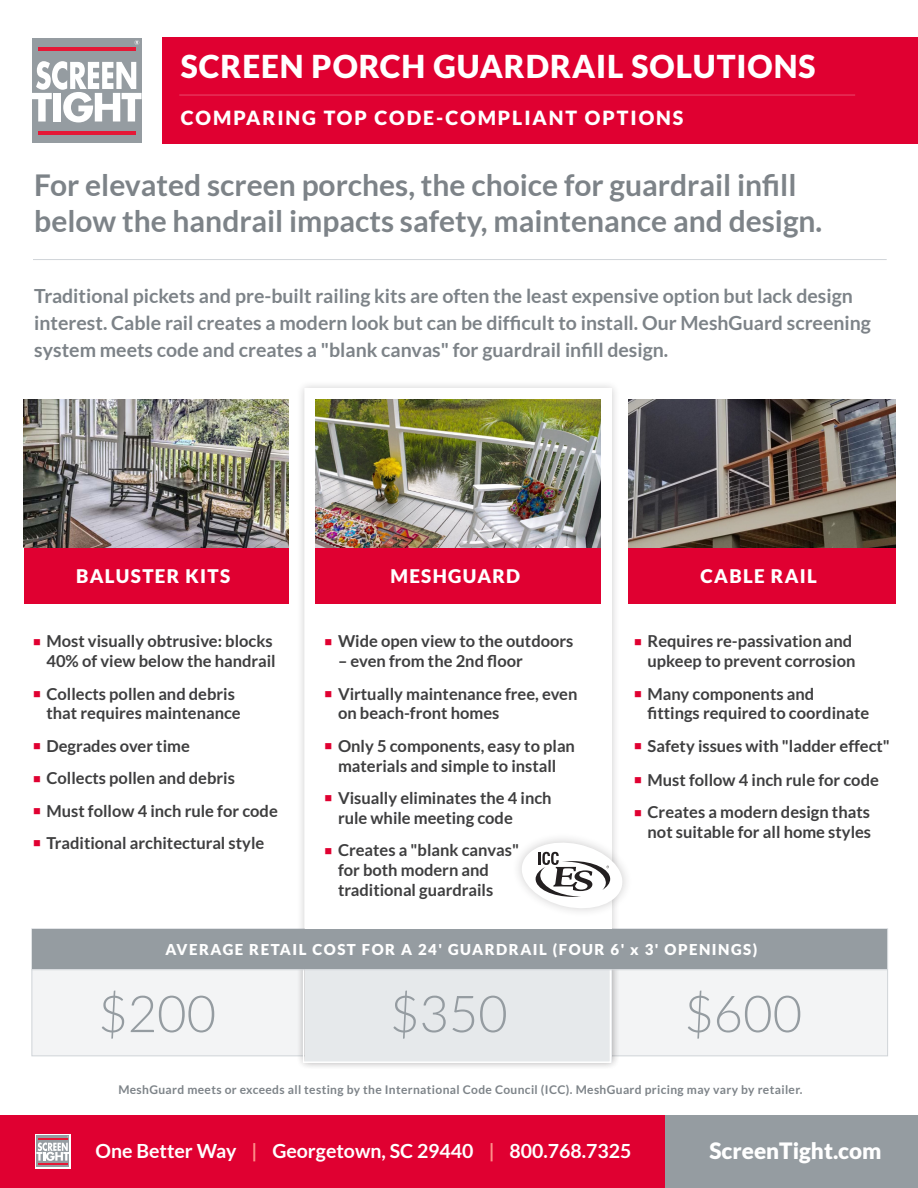
<style>
.page{position:relative;width:918px;height:1188px;background:#fff}
.page>*{position:absolute;margin:0;border:0;box-sizing:border-box;transform-origin:0 0}
.t1{font:300 51px "Lato";color:#959ca1}
.t2{font:900 31.5px "Lato";letter-spacing:.03em;color:#fff}
.t3{font:700 30px "Lato";color:#7d8388}
.t4{font:900 22.5px "Lato";color:#fff}
.t5{font:700 19.5px/27px "Lato";color:#7d8388}
.t6{font:700 19.5px "Lato";color:#fff}
.t7{font:900 19.5px "Lato";letter-spacing:.1em;color:#fff}
.t8{font:900 18.75px "Lato";letter-spacing:.07em;color:#fff}
.t9{font:700 16.5px/19.8px "Lato";color:#3e3e3f}
.t10{font:900 15px "Lato";letter-spacing:.1em;color:#fff}
.t11{font:700 12px "Lato";letter-spacing:.03em;color:#7d8388}
.s1{color:#e00031}
.s2{color:#fe8f89}
</style>
<div class="page">
<div style="left:32px;top:929px;width:856px;height:127px;background:#f3f4f5;border:1px solid #d0d4d8"></div>
<div style="left:296px;top:380px;width:324px;height:691px;background:#231f20;opacity:.22"></div>
<div style="left:296px;top:948px;width:324px;height:123px;background:#231f20;opacity:.22"></div>
<div style="left:162px;top:38px;width:756px;height:106px;background:#e00031"></div>
<div style="left:32px;top:39px;width:109px;height:104px;background:#959ca1"></div>
<svg style="left:32px;top:61px;width:110px;height:61px"></svg>
<hr style="left:38px;top:47px;width:97px;height:4px;background:#e51836">
<hr style="left:38px;top:131px;width:97px;height:4px;background:#e51836">
<svg style="left:135px;top:40px;width:4px;height:5px"></svg>
<hr style="left:179px;top:94px;width:676px;height:2px;background:#fff">
<div style="left:0;top:1116px;width:918px;height:72px;background:#e00031"></div>
<div style="left:666px;top:1116px;width:252px;height:72px;background:#959ca1"></div>
<svg style="left:35px;top:1134px;width:36px;height:35px"></svg>
<div style="left:37px;top:1136px;width:32px;height:31px;background:#959ca1"></div>
<svg style="left:36px;top:1136px;width:33px;height:29px"></svg>
<hr style="left:33px;top:259px;width:854px;height:1px;background:#d0d4d8">
<div style="left:301px;top:970px;width:311px;height:94px;background:#e6e9eb"></div>
<div style="left:32px;top:929px;width:855px;height:40px;background:#959ca1"></div>
<div style="left:24px;top:399px;width:264px;height:205px;background:#e00031"></div>
<div style="left:628px;top:406px;width:268px;height:198px;background:#e00031"></div>
<img style="left:24px;top:399px;width:264px;height:149px">
<img style="left:628px;top:399px;width:268px;height:149px">
<img style="left:304px;top:387px;width:309px;height:542px">
<hr style="left:610px;top:388px;width:2px;height:541px;background:#fff">
<hr style="left:32px;top:969px;width:856px;height:1px;background:#d0d4d8">
<div style="left:512px;top:833px;width:120px;height:86px;background:#fff"></div>
<svg style="left:519px;top:839px;width:107px;height:73px"></svg>
<p class="t2" style="left:181px;top:48px;width:636px">SCREEN PORCH GUARDRAIL SOLUTIONS</p>
<p class="t7" style="left:181px;top:106px;width:504px">COMPARING TOP CODE-COMPLIANT OPTIONS</p>
<p class="t3" style="left:34px;top:168px;width:764px">For elevated screen porches, the choice for guardrail infill</p>
<p class="t3" style="left:34px;top:204px;width:790px">below the handrail impacts safety, maintenance and design.</p>
<p class="t5" style="left:34px;top:282px;width:838px">Traditional pickets and pre-built railing kits are often the least expensive option but lack design interest. Cable rail creates a modern look but can be difficult to install. Our MeshGuard screening system meets code and creates a "blank canvas" for guardrail infill design.</p>
<p class="t8" style="left:76px;top:565px;width:156px">BALUSTER KITS</p>
<p class="t8" style="left:701px;top:565px;width:118px">CABLE RAIL</p>
<p class="t8" style="left:390px;top:565px;width:131px">MESHGUARD</p>
<p class="t9" style="left:33px;top:631px;width:244px;text-align:right"><span class="s1">■</span> Most visually obtrusive: blocks<br>40% of view below the handrail</p>
<p class="t9" style="left:46px;top:683px;width:196px;text-indent:-14px"><span class="s1">■</span> Collects pollen and debris that requires maintenance</p>
<p class="t9" style="left:33px;top:736px;width:158px"><span class="s1">■</span> Degrades over time</p>
<p class="t9" style="left:33px;top:768px;width:203px"><span class="s1">■</span> Collects pollen and debris</p>
<p class="t9" style="left:33px;top:800px;width:246px"><span class="s1">■</span> Must follow 4 inch rule for code</p>
<p class="t9" style="left:33px;top:833px;width:233px"><span class="s1">■</span> Traditional architectural style</p>
<p class="t9" style="left:325px;top:631px;width:250px"><span class="s1">■</span> Wide open view to the outdoors</p>
<p class="t9" style="left:338px;top:651px;width:186px">– even from the 2nd floor</p>
<p class="t9" style="left:338px;top:683px;width:241px;text-indent:-14px"><span class="s1">■</span> Virtually maintenance free, even on beach-front homes</p>
<p class="t9" style="left:325px;top:736px;width:252px;text-align:center"><span class="s1">■</span> Only 5 components, easy to plan materials and simple to install</p>
<p class="t9" style="left:338px;top:788px;width:215px;text-indent:-14px"><span class="s1">■</span> Visually eliminates the 4 inch rule while meeting code</p>
<p class="t9" style="left:338px;top:840px;width:183px;text-indent:-14px"><span class="s1">■</span> Creates a "blank canvas" for both modern and traditional guardrails</p>
<p class="t9" style="left:634px;top:631px;width:223px;text-align:right"><span class="s1">■</span> Requires re-passivation and upkeep to prevent corrosion</p>
<p class="t9" style="left:648px;top:683px;width:223px;text-indent:-14px"><span class="s1">■</span> Many components and fittings required to coordinate</p>
<p class="t9" style="left:634px;top:736px;width:257px"><span class="s1">■</span> Safety issues with "ladder effect"</p>
<p class="t9" style="left:634px;top:770px;width:246px"><span class="s1">■</span> Must follow 4 inch rule for code</p>
<p class="t9" style="left:634px;top:802px;width:239px;text-align:right"><span class="s1">■</span> Creates a modern design thats not suitable for all home styles</p>
<p class="t10" style="left:166px;top:940px;width:593px">AVERAGE RETAIL COST FOR A 24' GUARDRAIL (FOUR 6' x 3' OPENINGS)</p>
<p class="t1" style="left:98px;top:986px;width:120px">$200</p>
<p class="t1" style="left:389px;top:986px;width:120px">$350</p>
<p class="t1" style="left:684px;top:986px;width:120px">$600</p>
<p class="t11" style="left:118px;top:1083px;width:686px">MeshGuard meets or exceeds all testing by the International Code Council (ICC). MeshGuard pricing may vary by retailer.</p>
<p class="t6" style="left:96px;top:1140px;width:537px">One Better Way <span class="s2">|</span> Georgetown, SC 29440 <span class="s2">|</span> 800.768.7325</p>
<p class="t4" style="left:709px;top:1138px;width:174px">ScreenTight.com</p>
</div>
